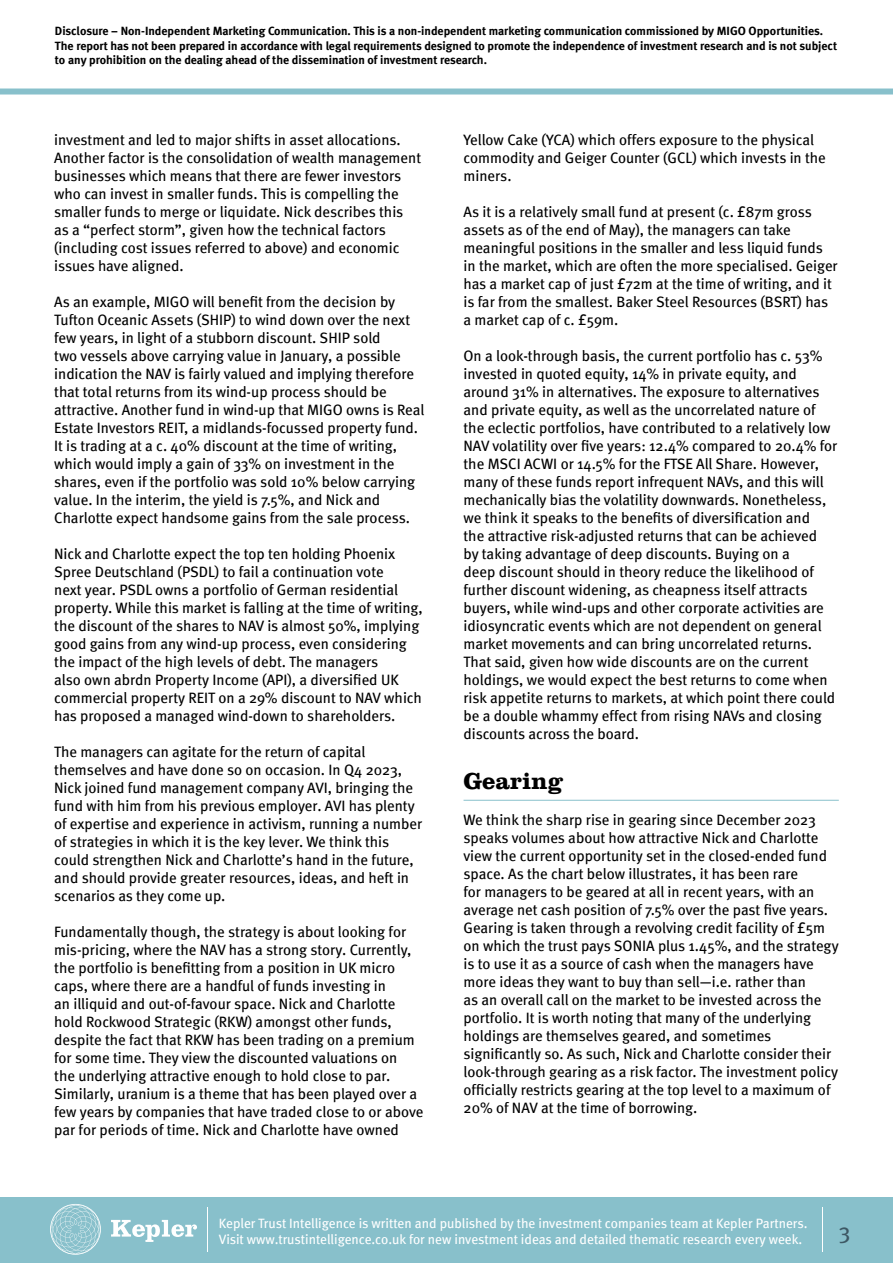
<style>
.page{position:relative;width:893px;height:1263px;background:#fff}
.page>*{position:absolute;margin:0;border:0;box-sizing:border-box;transform-origin:0 0}
.t1{font:700 24px "Clarendon LT Std";color:#000}
.t2{font:22.5px "Meta";color:#3d5864}
.t3{font:15px/18px "Meta";color:#000}
.t4{font:13.5px/16.2px "Meta";color:#fff}
.t5{font:12px/14.4px "Meta Bold LF";color:#000}
</style>
<div class="page">
<div style="left:0;top:1197px;width:893px;height:66px;background:#88c0cb"></div>
<svg style="left:111px;top:1220px;width:86px;height:22px"></svg>
<svg style="left:50px;top:1204px;width:51px;height:51px"></svg>
<hr style="left:207px;top:1207px;width:1px;height:44px;background:#fff">
<div style="left:0;top:89px;width:893px;height:6px;background:#88c0cb"></div>
<hr style="left:822px;top:1207px;width:1px;height:44px;background:#fff">
<hr style="left:464px;top:800px;width:375px;height:1px;background:#88c0cb">
<p class="t5" style="left:55px;top:24px;width:784px">Disclosure – Non-Independent Marketing Communication. This is a non-independent marketing communication commissioned by MIGO Opportunities.<br>The report has not been prepared in accordance with legal requirements designed to promote the independence of investment research and is not subject to any prohibition on the dealing ahead of the dissemination of investment research.</p>
<p class="t3" style="left:54px;top:130px;width:368px">investment and led to major shifts in asset allocations.<br>Another factor is the consolidation of wealth management businesses which means that there are fewer investors who can invest in smaller funds. This is compelling the smaller funds to merge or liquidate. Nick describes this as a “perfect storm”, given how the technical factors (including cost issues referred to above) and economic issues have aligned.</p>
<p class="t3" style="left:54px;top:292px;width:372px">As an example, MIGO will benefit from the decision by Tufton Oceanic Assets (SHIP) to wind down over the next few years, in light of a stubborn discount. SHIP sold<br>two vessels above carrying value in January, a possible indication the NAV is fairly valued and implying therefore that total returns from its wind-up process should be attractive. Another fund in wind-up that MIGO owns is Real Estate Investors REIT, a midlands-focussed property fund.<br>It is trading at a c. 40% discount at the time of writing, which would imply a gain of 33% on investment in the shares, even if the portfolio was sold 10% below carrying value. In the interim, the yield is 7.5%, and Nick and Charlotte expect handsome gains from the sale process.</p>
<p class="t3" style="left:54px;top:544px;width:370px">Nick and Charlotte expect the top ten holding Phoenix Spree Deutschland (PSDL) to fail a continuation vote<br>next year. PSDL owns a portfolio of German residential property. While this market is falling at the time of writing, the discount of the shares to NAV is almost 50%, implying good gains from any wind-up process, even considering the impact of the high levels of debt. The managers<br>also own abrdn Property Income (API), a diversified UK commercial property REIT on a 29% discount to NAV which has proposed a managed wind-down to shareholders.</p>
<p class="t3" style="left:54px;top:742px;width:369px">The managers can agitate for the return of capital themselves and have done so on occasion. In Q4 2023, Nick joined fund management company AVI, bringing the fund with him from his previous employer. AVI has plenty of expertise and experience in activism, running a number of strategies in which it is the key lever. We think this could strengthen Nick and Charlotte’s hand in the future, and should provide greater resources, ideas, and heft in scenarios as they come up.</p>
<p class="t3" style="left:54px;top:922px;width:371px">Fundamentally though, the strategy is about looking for mis-pricing, where the NAV has a strong story. Currently, the portfolio is benefitting from a position in UK micro caps, where there are a handful of funds investing in<br>an illiquid and out-of-favour space. Nick and Charlotte hold Rockwood Strategic (RKW) amongst other funds, despite the fact that RKW has been trading on a premium for some time. They view the discounted valuations on<br>the underlying attractive enough to hold close to par.<br>Similarly, uranium is a theme that has been played over a few years by companies that have traded close to or above par for periods of time. Nick and Charlotte have owned</p>
<p class="t3" style="left:464px;top:130px;width:364px">Yellow Cake (YCA) which offers exposure to the physical commodity and Geiger Counter (GCL) which invests in the miners.</p>
<p class="t3" style="left:464px;top:202px;width:376px">As it is a relatively small fund at present (c. £87m gross assets as of the end of May), the managers can take meaningful positions in the smaller and less liquid funds in the market, which are often the more specialised. Geiger has a market cap of just £72m at the time of writing, and it is far from the smallest. Baker Steel Resources (BSRT) has a market cap of c. £59m.</p>
<p class="t3" style="left:464px;top:346px;width:375px">On a look-through basis, the current portfolio has c. 53% invested in quoted equity, 14% in private equity, and around 31% in alternatives. The exposure to alternatives and private equity, as well as the uncorrelated nature of the eclectic portfolios, have contributed to a relatively low NAV volatility over five years: 12.4% compared to 20.4% for the MSCI ACWI or 14.5% for the FTSE All Share. However, many of these funds report infrequent NAVs, and this will mechanically bias the volatility downwards. Nonetheless, we think it speaks to the benefits of diversification and<br>the attractive risk-adjusted returns that can be achieved<br>by taking advantage of deep discounts. Buying on a<br>deep discount should in theory reduce the likelihood of further discount widening, as cheapness itself attracts buyers, while wind-ups and other corporate activities are idiosyncratic events which are not dependent on general market movements and can bring uncorrelated returns.<br>That said, given how wide discounts are on the current holdings, we would expect the best returns to come when risk appetite returns to markets, at which point there could be a double whammy effect from rising NAVs and closing discounts across the board.</p>
<h1 class="t1" style="left:464px;top:766px;width:102px">Gearing</h1>
<p class="t3" style="left:464px;top:810px;width:377px">We think the sharp rise in gearing since December 2023 speaks volumes about how attractive Nick and Charlotte view the current opportunity set in the closed-ended fund space. As the chart below illustrates, it has been rare<br>for managers to be geared at all in recent years, with an average net cash position of 7.5% over the past five years.<br>Gearing is taken through a revolving credit facility of £5m on which the trust pays SONIA plus 1.45%, and the strategy is to use it as a source of cash when the managers have more ideas they want to buy than sell—i.e. rather than<br>as an overall call on the market to be invested across the portfolio. It is worth noting that many of the underlying holdings are themselves geared, and sometimes significantly so. As such, Nick and Charlotte consider their look-through gearing as a risk factor. The investment policy officially restricts gearing at the top level to a maximum of 20% of NAV at the time of borrowing.</p>
<p class="t4" style="left:219px;top:1214px;width:590px">Kepler Trust Intelligence is written and published by the investment companies team at Kepler Partners.<br>Visit www.trustintelligence.co.uk for new investment ideas and detailed thematic research every week.</p>
<h2 class="t2" style="left:839px;top:1218px;width:13px">3</h2>
</div>
